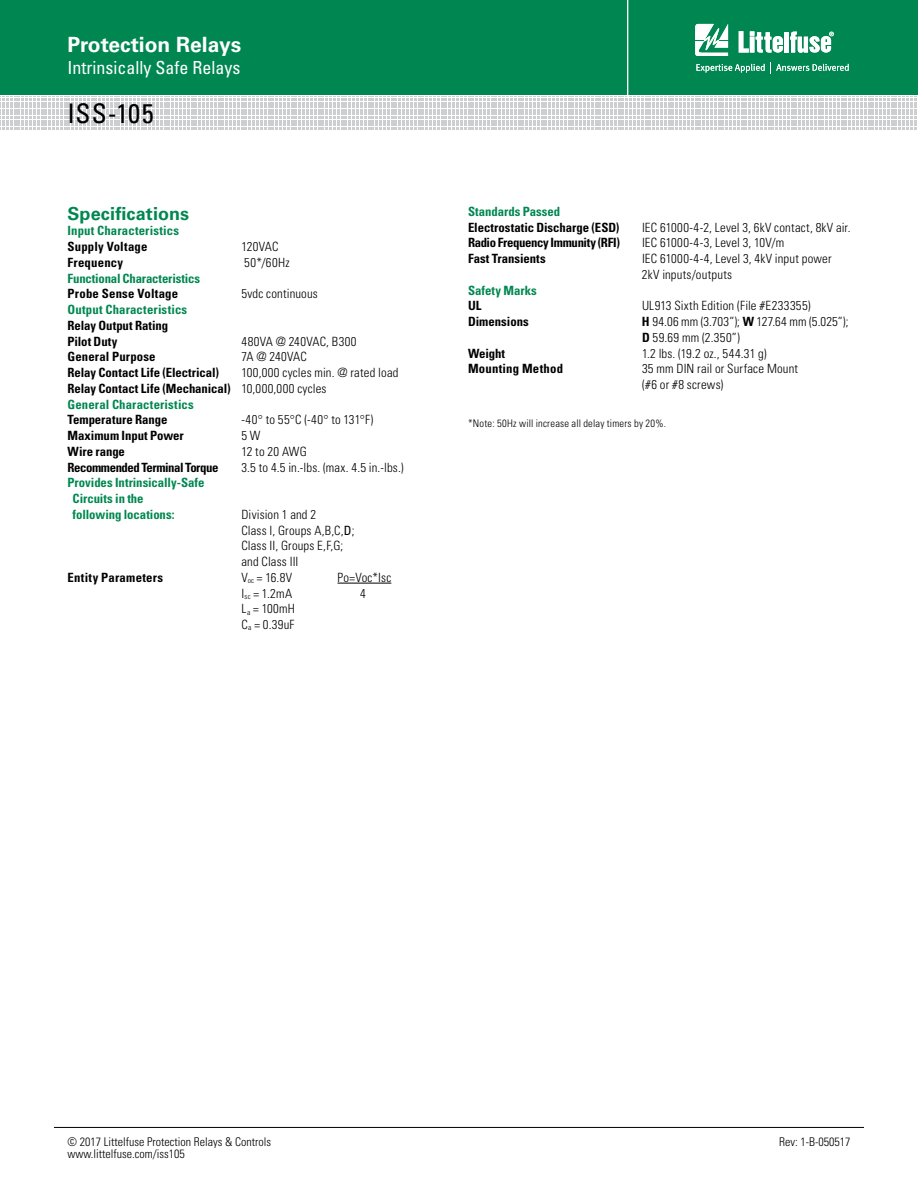
<style>
.page{position:relative;width:918px;height:1188px;background:#fff}
.page>*{position:absolute;margin:0;border:0;box-sizing:border-box;transform-origin:0 0}
.t1{font:condensed 27px "Univers LT Std";letter-spacing:.03em;color:#000}
.t2{font:700 21px "Univers LT Std";color:#fff}
.t3{font:condensed 18px "Univers LT Std";color:#fff}
.t4{font:700 18px "Univers LT Std";letter-spacing:.005em;color:#008751}
.t5{font:300 condensed 12.75px/15.8px "Univers LT Std";letter-spacing:.015em;color:#000}
.t6{font:700 condensed 12.75px/15.8px "Univers LT Std";color:#000}
.t7{font:700 condensed 12.75px/15.8px "Univers LT Std";color:#008751}
.t8{font:700 condensed 12.75px "Univers LT Std";letter-spacing:.02em;color:#000}
.t9{font:700 condensed 12.75px "Univers LT Std";letter-spacing:-.03em;color:#000}
.t10{font:700 condensed 12.75px "Univers LT Std";letter-spacing:-.035em;color:#000}
.t11{font:300 condensed 12px "Univers LT Std";color:#000}
.t12{font:300 condensed 10.5px "Univers LT Std";letter-spacing:.02em;color:#000}
.s1{font-weight:700}
.s2{font-weight:700;color:#008751}
.s3{font-weight:400}
</style>
<div class="page">
<div style="left:0;top:0;width:918px;height:95px;background:#008751"></div>
<svg style="left:0;top:96px;width:917px;height:34px"></svg>
<hr style="left:627px;top:0;width:1px;height:98px;background:#fff">
<svg style="left:695px;top:24px;width:33px;height:32px"></svg>
<div style="left:784px;top:32px;width:5px;height:21px;background:#fff"></div>
<svg style="left:790px;top:32px;width:44px;height:21px"></svg>
<svg style="left:739px;top:31px;width:44px;height:22px"></svg>
<svg style="left:696px;top:62px;width:153px;height:11px"></svg>
<hr style="left:54px;top:1127px;width:810px;height:1px;background:#000">
<hr style="left:338px;top:583px;width:53px;height:1px;background:#000">
<h2 class="t2" style="left:68px;top:37px;width:175px">Protection Relays</h2>
<h3 class="t3" style="left:68px;top:61px;width:174px">Intrinsically Safe Relays</h3>
<h1 class="t1" style="left:67px;top:103px;width:88px">ISS-105</h1>
<h3 class="t4" style="left:68px;top:206px;width:123px">Specifications</h3>
<p class="t7" style="left:68px;top:224px;width:113px">Input Characteristics</p>
<p class="t6" style="left:68px;top:240px;width:81px">Supply Voltage</p>
<p class="t5" style="left:242px;top:240px;width:39px">120VAC</p>
<p class="t6" style="left:68px;top:256px;width:57px">Frequency</p>
<p class="t5" style="left:244px;top:255px;width:47px">50*/60Hz</p>
<p class="t7" style="left:68px;top:271px;width:134px">Functional Characteristics</p>
<p class="t6" style="left:68px;top:287px;width:112px">Probe Sense Voltage</p>
<p class="t5" style="left:242px;top:287px;width:78px">5vdc continuous</p>
<p class="t7" style="left:68px;top:303px;width:121px">Output Characteristics</p>
<p class="t6" style="left:68px;top:319px;width:102px">Relay Output Rating<br>Pilot Duty</p>
<p class="t5" style="left:242px;top:334px;width:117px">480VA @ 240VAC, B300</p>
<p class="t6" style="left:68px;top:350px;width:90px">General Purpose</p>
<p class="t5" style="left:242px;top:350px;width:67px">7A @ 240VAC</p>
<p class="t6" style="left:68px;top:366px;width:153px">Relay Contact Life (Electrical)</p>
<p class="t5" style="left:68px;top:366px;width:333px;text-indent:174px">100,000 cycles min. @ rated load<br><span class="s1">Relay Contact Life (Mechanical)</span> 10,000,000 cycles<br><span class="s2">General Characteristics</span></p>
<p class="t6" style="left:68px;top:413px;width:101px">Temperature Range</p>
<p class="t5" style="left:242px;top:413px;width:133px">-40° to 55°C (-40° to 131°F)</p>
<p class="t6" style="left:68px;top:429px;width:118px">Maximum Input Power</p>
<p class="t5" style="left:242px;top:429px;width:21px">5 W</p>
<p class="t6" style="left:68px;top:445px;width:59px">Wire range</p>
<p class="t5" style="left:242px;top:444px;width:67px">12 to 20 AWG</p>
<p class="t10" style="left:68px;top:462px;width:152px">Recommended Terminal Torque</p>
<p class="t5" style="left:242px;top:460px;width:164px">3.5 to 4.5 in.-lbs. (max. 4.5 in.-lbs.)</p>
<p class="t7" style="left:73px;top:476px;width:133px;text-indent:-5px">Provides Intrinsically-Safe<br>Circuits in the<br>following locations:</p>
<p class="t5" style="left:241px;top:507px;width:115px">Division 1 and 2<br>Class I, Groups A,B,C,<span class="s3">D</span>;<br>Class II, Groups E,F,G; and Class III</p>
<p class="t8" style="left:67px;top:572px;width:97px">Entity Parameters</p>
<p class="t5" style="left:241px;top:570px;width:52px">V<sub>oc</sub> = 16.8V</p>
<p class="t5" style="left:337px;top:570px;width:55px">Po=Voc*Isc</p>
<p class="t5" style="left:241px;top:586px;width:52px">I<sub>sc</sub> = 1.2mA</p>
<p class="t5" style="left:360px;top:586px;width:7px">4</p>
<p class="t5" style="left:241px;top:602px;width:55px">L<sub>a</sub> = 100mH<br>C<sub>a</sub> = 0.39uF</p>
<p class="t7" style="left:468px;top:204px;width:94px">Standards Passed</p>
<p class="t6" style="left:468px;top:220px;width:153px">Electrostatic Discharge (ESD)</p>
<p class="t5" style="left:642px;top:220px;width:210px">IEC 61000-4-2, Level 3, 6kV contact, 8kV air.</p>
<p class="t9" style="left:468px;top:238px;width:153px">Radio Frequency Immunity (RFI)</p>
<p class="t5" style="left:642px;top:236px;width:144px">IEC 61000-4-3, Level 3, 10V/m</p>
<p class="t6" style="left:468px;top:252px;width:79px">Fast Transients</p>
<p class="t5" style="left:642px;top:252px;width:191px">IEC 61000-4-4, Level 3, 4kV input power<br>2kV inputs/outputs</p>
<p class="t7" style="left:468px;top:283px;width:70px">Safety Marks</p>
<p class="t6" style="left:468px;top:299px;width:15px">UL</p>
<p class="t5" style="left:642px;top:299px;width:170px">UL913 Sixth Edition (File #E233355)</p>
<p class="t6" style="left:468px;top:315px;width:62px">Dimensions</p>
<p class="t5" style="left:642px;top:315px;width:208px"><span class="s1">H</span> 94.06 mm (3.703”); <span class="s1">W</span> 127.64 mm (5.025”);<br><span class="s1">D</span> 59.69 mm (2.350”)</p>
<p class="t6" style="left:468px;top:346px;width:39px">Weight</p>
<p class="t5" style="left:642px;top:346px;width:126px">1.2 lbs. (19.2 oz., 544.31 g)</p>
<p class="t8" style="left:468px;top:364px;width:97px">Mounting Method</p>
<p class="t5" style="left:642px;top:362px;width:158px">35 mm DIN rail or Surface Mount (#6 or #8 screws)</p>
<p class="t12" style="left:468px;top:419px;width:200px">*Note: 50Hz will increase all delay timers by 20%.</p>
<p class="t11" style="left:68px;top:1137px;width:205px">© 2017 Littelfuse Protection Relays &amp; Controls</p>
<p class="t11" style="left:68px;top:1149px;width:119px">www.littelfuse.com/iss105</p>
<p class="t11" style="left:779px;top:1137px;width:73px">Rev: 1-B-050517</p>
</div>
